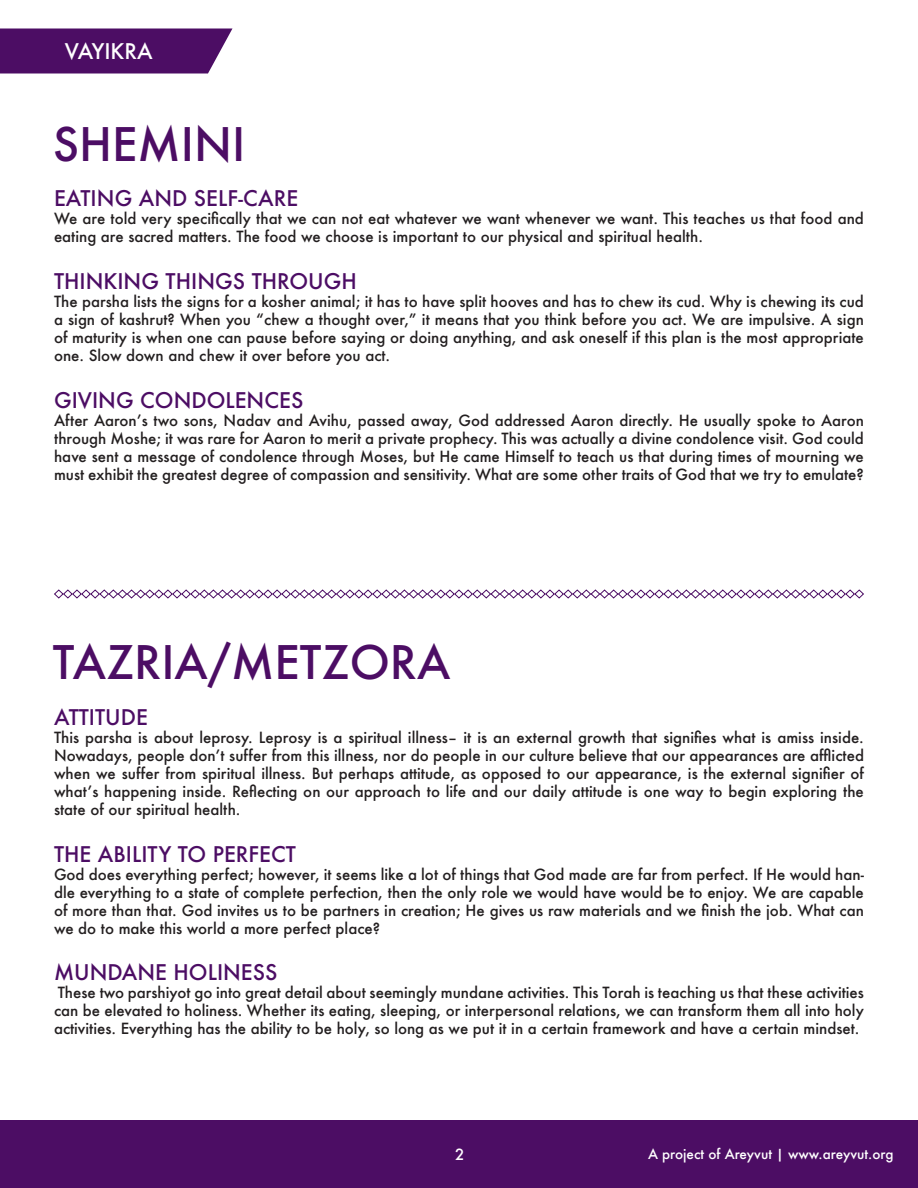
<style>
.page{position:relative;width:918px;height:1188px;background:#fff}
.page>*{position:absolute;margin:0;border:0;box-sizing:border-box;transform-origin:0 0}
.t1{font:500 45px "Futura";color:#4c0d64}
.t2{font:500 21px "Futura";color:#4c0d64}
.t3{font:500 21px "Futura";color:#fff}
.t4{font:500 15px/18px "Futura";color:#231f20;text-align:justify}
.t5{font:500 15px "Futura";color:#fff}
.t6{font:500 13.5px "Futura";color:#fff}
</style>
<div class="page">
<svg style="left:0;top:28px;width:232px;height:46px;background:#581d6e"></svg>
<svg style="left:54px;top:589px;width:810px;height:10px"></svg>
<div style="left:0;top:1120px;width:918px;height:68px;background:#4c0d64"></div>
<h2 class="t3" style="left:65px;top:37px;width:89px">VAYIKRA</h2>
<p class="t1" style="left:53px;top:113px;width:194px">SHEMINI</p>
<p class="t2" style="left:54px;top:184px;width:246px">EATING AND SELF-CARE</p>
<p class="t4" style="left:54px;top:209px;width:811px">We are told very specifically that we can not eat whatever we want whenever we want. This teaches us that food and eating are sacred matters. The food we choose is important to our physical and spiritual health.</p>
<p class="t2" style="left:54px;top:267px;width:304px">THINKING THINGS THROUGH</p>
<p class="t4" style="left:54px;top:292px;width:811px">The parsha lists the signs for a kosher animal; it has to have split hooves and has to chew its cud. Why is chewing its cud a sign of kashrut? When you “chew a thought over,” it means that you think before you act. We are impulsive. A sign of maturity is when one can pause before saying or doing anything, and ask oneself if this plan is the most appropriate one. Slow down and chew it over before you act.</p>
<p class="t2" style="left:54px;top:385px;width:251px">GIVING CONDOLENCES</p>
<p class="t4" style="left:54px;top:411px;width:811px">After Aaron’s two sons, Nadav and Avihu, passed away, God addressed Aaron directly. He usually spoke to Aaron through Moshe; it was rare for Aaron to merit a private prophecy. This was actually a divine condolence visit. God could have sent a message of condolence through Moses, but He came Himself to teach us that during times of mourning we must exhibit the greatest degree of compassion and sensitivity. What are some other traits of God that we try to emulate?</p>
<p class="t1" style="left:53px;top:632px;width:399px">TAZRIA/METZORA</p>
<p class="t2" style="left:54px;top:703px;width:95px">ATTITUDE</p>
<p class="t4" style="left:54px;top:728px;width:812px">This parsha is about leprosy. Leprosy is a spiritual illness– it is an external growth that signifies what is amiss inside.<br>Nowadays, people don’t suffer from this illness, nor do people in our culture believe that our appearances are afflicted when we suffer from spiritual illness. But perhaps attitude, as opposed to our appearance, is the external signifier of what’s happening inside. Reflecting on our approach to life and our daily attitude is one way to begin exploring the state of our spiritual health.</p>
<p class="t2" style="left:54px;top:839px;width:243px">THE ABILITY TO PERFECT</p>
<p class="t4" style="left:54px;top:865px;width:812px">God does everything perfect; however, it seems like a lot of things that God made are far from perfect. If He would han&shy;dle everything to a state of complete perfection, then the only role we would have would be to enjoy. We are capable of more than that. God invites us to be partners in creation; He gives us raw materials and we finish the job. What can we do to make this world a more perfect place?</p>
<p class="t2" style="left:54px;top:958px;width:225px">MUNDANE HOLINESS</p>
<p class="t4" style="left:54px;top:984px;width:811px">These two parshiyot go into great detail about seemingly mundane activities. This Torah is teaching us that these activities can be elevated to holiness. Whether its eating, sleeping, or interpersonal relations, we can transform them all into holy activities. Everything has the ability to be holy, so long as we put it in a certain framework and have a certain mindset.</p>
<p class="t5" style="left:455px;top:1144px;width:11px">2</p>
<p class="t6" style="left:648px;top:1144px;width:247px">A project of Areyvut | www.areyvut.org</p>
</div>
